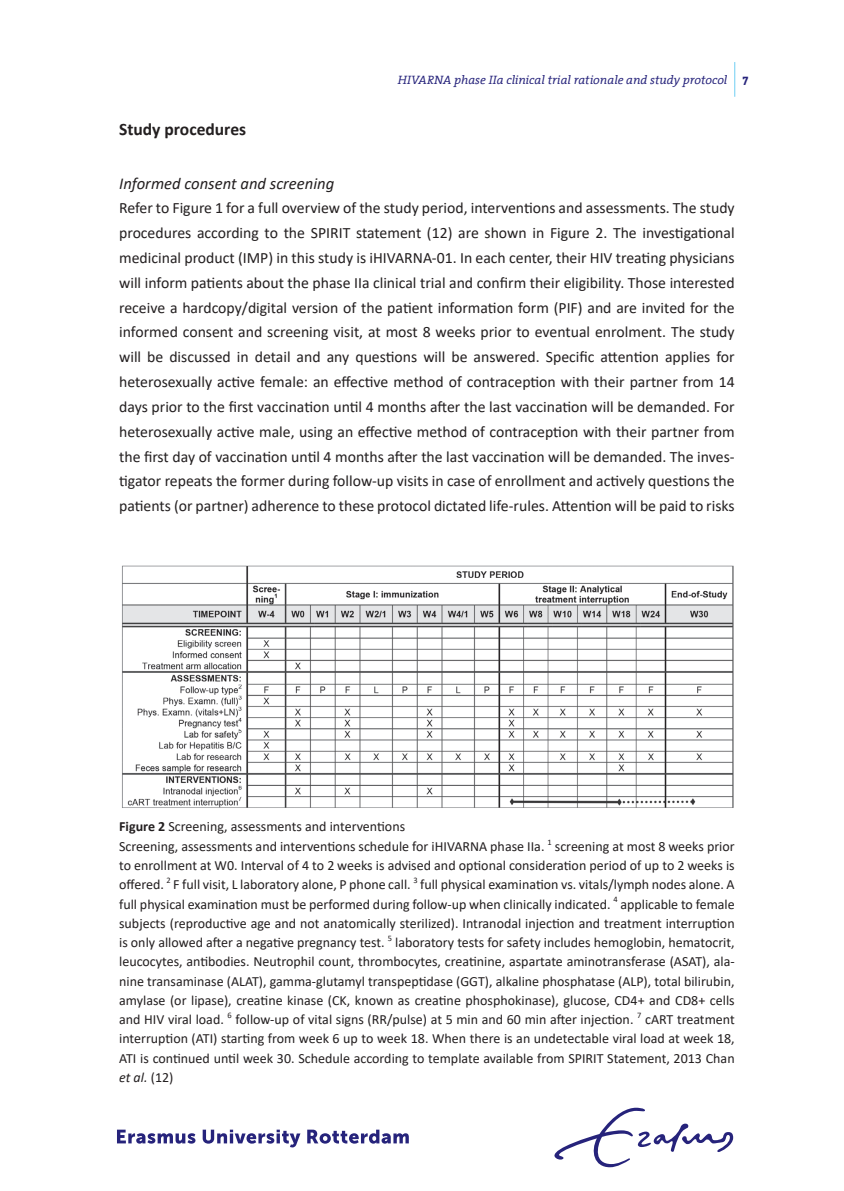
<style>
.page{position:relative;width:844px;height:1191px;background:#fff}
.page>*{position:absolute;margin:0;border:0;box-sizing:border-box;transform-origin:0 0}
.t1{font:700 17.5px "Calibri";color:#231f20}
.t2{font:italic 16.62px "Calibri";color:#231f20}
.t3{font:15.75px/24.8px "Calibri";color:#231f20;text-align:justify}
.t4{font:14px/19.2px "Calibri";color:#231f20}
.t5{font:italic 12.25px "The Serif Office";color:#26237b}
.s1{font-weight:700;font-style:normal}
.s2{font-weight:700}
.s3{font-style:italic}
</style>
<div class="page">
<img style="left:122px;top:565px;width:612px;height:243px">
<svg style="left:117px;top:1129px;width:78px;height:14px"></svg>
<svg style="left:203px;top:1129px;width:97px;height:18px"></svg>
<svg style="left:307px;top:1129px;width:101px;height:14px"></svg>
<svg style="left:554px;top:1107px;width:179px;height:60px"></svg>
<hr style="left:734px;top:62px;width:1px;height:35px;background:#6fcef4">
<p class="t5" style="left:398px;top:73px;width:352px">HIVARNA phase IIa clinical trial rationale and study protocol <span class="s1">7</span></p>
<p class="t1" style="left:119px;top:117px;width:128px">Study procedures</p>
<p class="t2" style="left:119px;top:171px;width:217px">Informed consent and screening</p>
<p class="t3" style="left:119px;top:195px;width:617px">Refer to Figure 1 for a full overview of the study period, interventions and assessments. The study procedures according to the SPIRIT statement (12) are shown in Figure 2. The investigational medicinal product (IMP) in this study is iHIVARNA-01. In each center, their HIV treating physicians will inform patients about the phase IIa clinical trial and confirm their eligibility. Those interested receive a hardcopy/digital version of the patient information form (PIF) and are invited for the informed consent and screening visit, at most 8 weeks prior to eventual enrolment. The study will be discussed in detail and any questions will be answered. Specific attention applies for heterosexually active female: an effective method of contraception with their partner from 14 days prior to the first vaccination until 4 months after the last vaccination will be demanded. For heterosexually active male, using an effective method of contraception with their partner from the first day of vaccination until 4 months after the last vaccination will be demanded. The inves&shy;tigator repeats the former during follow-up visits in case of enrollment and actively questions the patients (or partner) adherence to these protocol dictated life-rules. Attention will be paid to risks</p>
<p class="t4" style="left:119px;top:817px;width:617px"><span class="s2">Figure 2</span> Screening, assessments and interventions<br>Screening, assessments and interventions schedule for iHIVARNA phase IIa. <sup>1</sup> screening at most 8 weeks prior to enrollment at W0. Interval of 4 to 2 weeks is advised and optional consideration period of up to 2 weeks is offered. <sup>2</sup> F full visit, L laboratory alone, P phone call. <sup>3</sup> full physical examination vs. vitals/lymph nodes alone. A full physical examination must be performed during follow-up when clinically indicated. <sup>4</sup> applicable to female subjects (reproductive age and not anatomically sterilized). Intranodal injection and treatment interruption is only allowed after a negative pregnancy test. <sup>5</sup> laboratory tests for safety includes hemoglobin, hematocrit, leucocytes, antibodies. Neutrophil count, thrombocytes, creatinine, aspartate aminotransferase (ASAT), ala&shy;nine transaminase (ALAT), gamma-glutamyl transpeptidase (GGT), alkaline phosphatase (ALP), total bilirubin, amylase (or lipase), creatine kinase (CK, known as creatine phosphokinase), glucose, CD4+ and CD8+ cells and HIV viral load. <sup>6</sup> follow-up of vital signs (RR/pulse) at 5 min and 60 min after injection. <sup>7</sup> cART treatment interruption (ATI) starting from week 6 up to week 18. When there is an undetectable viral load at week 18, ATI is continued until week 30. Schedule according to template available from SPIRIT Statement, 2013 Chan <span class="s3">et al.</span> (12)</p>
</div>
